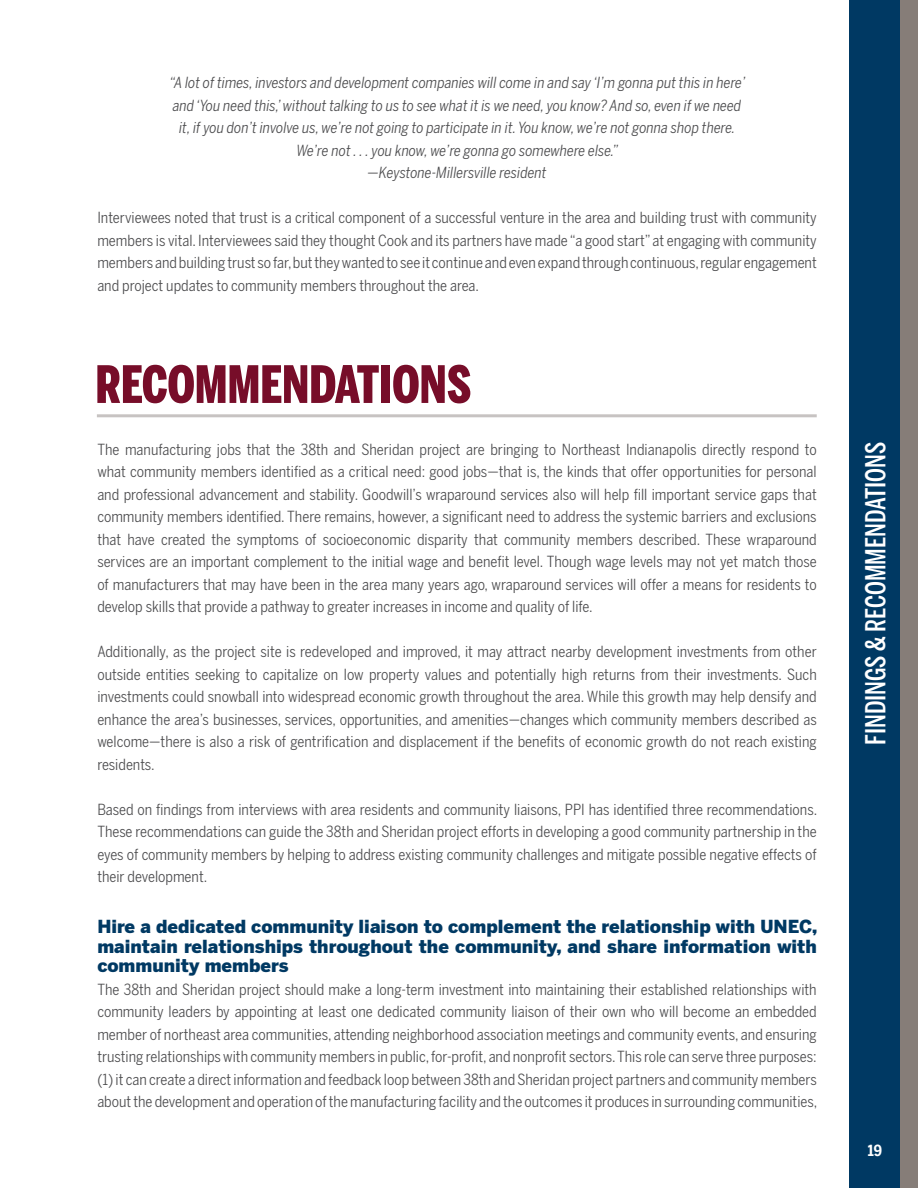
<style>
.page{position:relative;width:918px;height:1188px;background:#fff}
.page>*{position:absolute;margin:0;border:0;box-sizing:border-box;transform-origin:0 0}
.Section_Headline{font:900 51px "Benton Sans Compressed";color:#770d29}
.t1{font:500 27px "Benton Sans Compressed";color:#fff}
.Subheading_2{font:900 18px/19.5px "Benton Sans";color:#003963;text-align:justify}
.Body_Text{font:15px/22.5px "Benton Sans Condensed";color:#4d4d4f;text-align:justify}
.Quotes{font:italic 15px/22.5px "Benton Sans Condensed";color:#4d4d4f;text-align:center}
.t2{font:700 15px "Benton Sans Condensed";color:#fff}
</style>
<div class="page">
<div style="left:854px;top:0;width:64px;height:1188px;background:#867d78"></div>
<div style="left:850px;top:0;width:50px;height:1188px;background:#003963"></div>
<hr style="left:97px;top:414px;width:720px;height:3px;background:#c7c3c2">
<p class="Quotes" style="left:169px;top:72px;width:578px">“A lot of times, investors and development companies will come in and say ‘I’m gonna put this in here’ and ‘You need this,’ without talking to us to see what it is we need, you know? And so, even if we need it, if you don’t involve us, we’re not going to participate in it. You know, we’re not gonna shop there.<br>We’re not . . . you know, we’re gonna go somewhere else.”</p>
<p class="Quotes" style="left:368px;top:162px;width:181px">—Keystone-Millersville resident</p>
<p class="Body_Text" style="left:97px;top:207px;width:721px">Interviewees noted that trust is a critical component of a successful venture in the area and building trust with community members is vital. Interviewees said they thought Cook and its partners have made “a good start” at engaging with community members and building trust so far, but they wanted to see it continue and even expand through continuous, regular engagement and project updates to community members throughout the area.</p>
<p class="Section_Headline" style="left:95px;top:353px;width:378px">RECOMMENDATIONS</p>
<p class="Body_Text" style="left:97px;top:438px;width:721px">The manufacturing jobs that the 38th and Sheridan project are bringing to Northeast Indianapolis directly respond to what community members identified as a critical need: good jobs—that is, the kinds that offer opportunities for personal and professional advancement and stability. Goodwill’s wraparound services also will help fill important service gaps that community members identified. There remains, however, a significant need to address the systemic barriers and exclusions that have created the symptoms of socioeconomic disparity that community members described. These wraparound services are an important complement to the initial wage and benefit level. Though wage levels may not yet match those of manufacturers that may have been in the area many years ago, wraparound services will offer a means for residents to develop skills that provide a pathway to greater increases in income and quality of life.</p>
<p class="Body_Text" style="left:97px;top:640px;width:721px">Additionally, as the project site is redeveloped and improved, it may attract nearby development investments from other outside entities seeking to capitalize on low property values and potentially high returns from their investments. Such investments could snowball into widespread economic growth throughout the area. While this growth may help densify and enhance the area’s businesses, services, opportunities, and amenities—changes which community members described as welcome—there is also a risk of gentrification and displacement if the benefits of economic growth do not reach existing residents.</p>
<p class="Body_Text" style="left:97px;top:798px;width:721px">Based on findings from interviews with area residents and community liaisons, PPI has identified three recommendations.<br>These recommendations can guide the 38th and Sheridan project efforts in developing a good community partnership in the eyes of community members by helping to address existing community challenges and mitigate possible negative effects of their development.</p>
<p class="Subheading_2" style="left:97px;top:917px;width:721px">Hire a dedicated community liaison to complement the relationship with UNEC, maintain relationships throughout the community, and share information with community members</p>
<p class="Body_Text" style="left:97px;top:978px;width:721px">The 38th and Sheridan project should make a long-term investment into maintaining their established relationships with community leaders by appointing at least one dedicated community liaison of their own who will become an embedded member of northeast area communities, attending neighborhood association meetings and community events, and ensuring trusting relationships with community members in public, for-profit, and nonprofit sectors. This role can serve three purposes: (1) it can create a direct information and feedback loop between 38th and Sheridan project partners and community members about the development and operation of the manufacturing facility and the outcomes it produces in surrounding communities,</p>
<h2 class="t1" style="left:859px;top:745px;width:305px;rotate:-90deg">FINDINGS &amp; RECOMMENDATIONS</h2>
<p class="t2" style="left:868px;top:1141px;width:16px">19</p>
</div>
